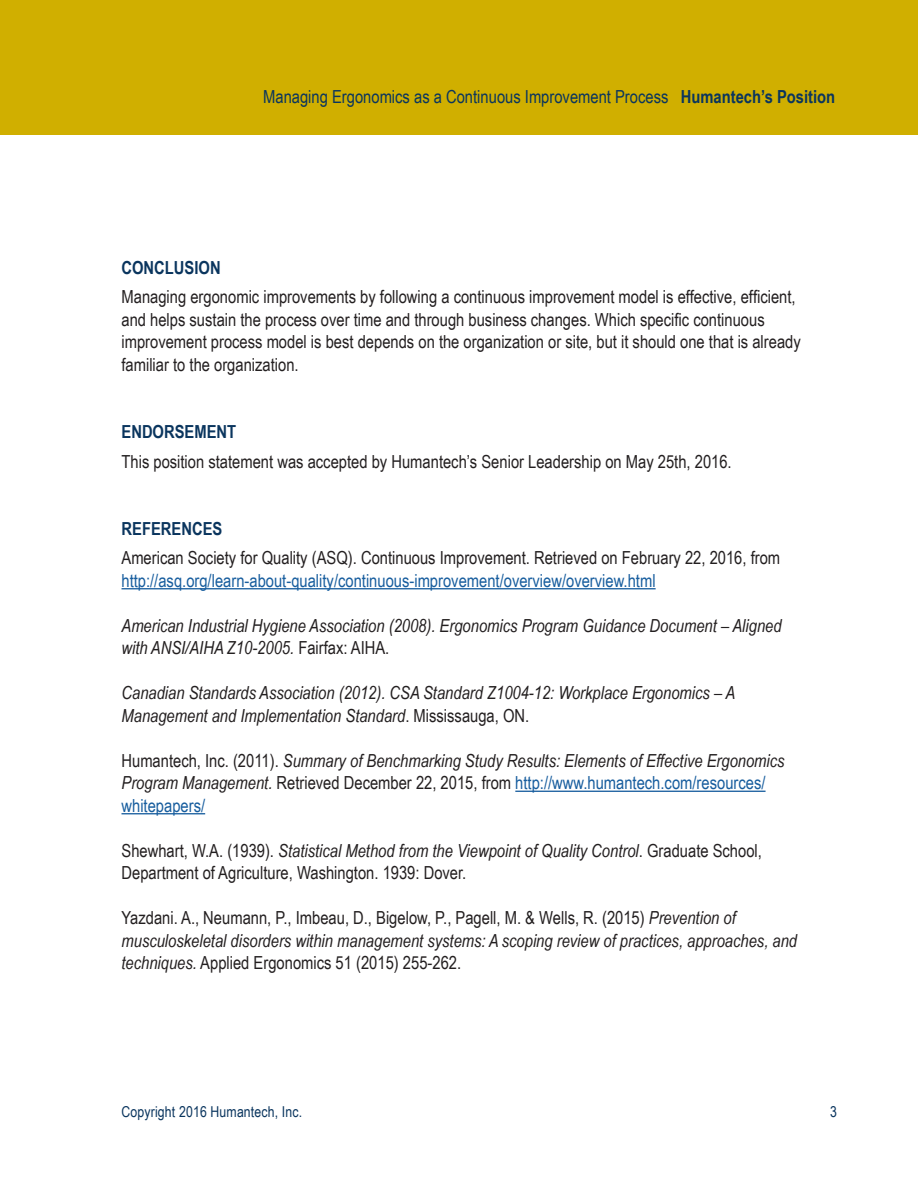
<style>
.page{position:relative;width:918px;height:1188px;background:#fff}
.page>*{position:absolute;margin:0;border:0;box-sizing:border-box;transform-origin:0 0}
.Large_Text{font:18px/22.5px "Arial Narrow";color:#231f20}
.Large_Text-2{font:italic 18px/22.5px "Arial Narrow";color:#231f20}
.Large_Text-3{font:18px "Arial Narrow";color:#0a355e}
.SECTION_text{font:700 18px "Arial Narrow";color:#0a355e}
.t1{font:15px "Arial Narrow";letter-spacing:.01em;color:#0a355e}
.s1{font-weight:700}
.s2{color:#175d9e}
.s3{font-style:normal}
.s4{font-style:normal;color:#175d9e}
.s5{font-style:italic}
</style>
<div class="page">
<div style="left:0;top:0;width:918px;height:135px;background:#d0af00"></div>
<hr style="left:122px;top:588px;width:534px;height:1px;background:#175d9e">
<hr style="left:515px;top:791px;width:251px;height:1px;background:#175d9e">
<hr style="left:122px;top:813px;width:83px;height:1px;background:#175d9e">
<p class="Large_Text-3" style="left:263px;top:83px;width:574px">Managing Ergonomics as a Continuous Improvement Process <span class="s1">Humantech’s Position</span></p>
<p class="SECTION_text" style="left:122px;top:254px;width:101px">CONCLUSION</p>
<p class="Large_Text" style="left:122px;top:285px;width:681px">Managing ergonomic improvements by following a continuous improvement model is effective, efficient, and helps sustain the process over time and through business changes. Which specific continuous improvement process model is best depends on the organization or site, but it should one that is already familiar to the organization.</p>
<p class="SECTION_text" style="left:122px;top:418px;width:116px">ENDORSEMENT</p>
<p class="Large_Text" style="left:122px;top:449px;width:612px">This position statement was accepted by Humantech’s Senior Leadership on May 25th, 2016.</p>
<p class="SECTION_text" style="left:122px;top:515px;width:102px">REFERENCES</p>
<p class="Large_Text" style="left:122px;top:546px;width:660px">American Society for Quality (ASQ). Continuous Improvement. Retrieved on February 22, 2016, from <span class="s2">http://asq.org/learn-about-quality/continuous-improvement/overview/overview.html</span></p>
<p class="Large_Text-2" style="left:122px;top:614px;width:662px">American Industrial Hygiene Association (2008). Ergonomics Program Guidance Document – Aligned with ANSI/AIHA Z10-2005. <span class="s3">Fairfax: AIHA.</span></p>
<p class="Large_Text-2" style="left:122px;top:681px;width:615px">Canadian Standards Association (2012). CSA Standard Z1004-12: Workplace Ergonomics – A<br>Management and Implementation Standard<span class="s3">. Mississauga, ON.</span></p>
<p class="Large_Text-2" style="left:122px;top:749px;width:665px"><span class="s3">Humantech, Inc. (2011).</span> Summary of Benchmarking Study Results: Elements of Effective Ergonomics<br>Program Management. <span class="s3">Retrieved December 22, 2015, from</span> <span class="s4">http://www.humantech.com/resources/ whitepapers/</span></p>
<p class="Large_Text" style="left:122px;top:839px;width:642px">Shewhart, W.A. (1939). <span class="s5">Statistical Method from the Viewpoint of Quality Control</span>. Graduate School,<br>Department of Agriculture, Washington. 1939: Dover.</p>
<p class="Large_Text-2" style="left:122px;top:906px;width:677px"><span class="s3">Yazdani. A., Neumann, P., Imbeau, D., Bigelow, P., Pagell, M. &amp; Wells, R. (2015)</span> Prevention of musculoskeletal disorders within management systems: A scoping review of practices, approaches, and techniques. <span class="s3">Applied Ergonomics 51 (2015) 255-262.</span></p>
<p class="t1" style="left:122px;top:1101px;width:182px">Copyright 2016 Humantech, Inc.</p>
<p class="t1" style="left:830px;top:1101px;width:8px">3</p>
</div>
